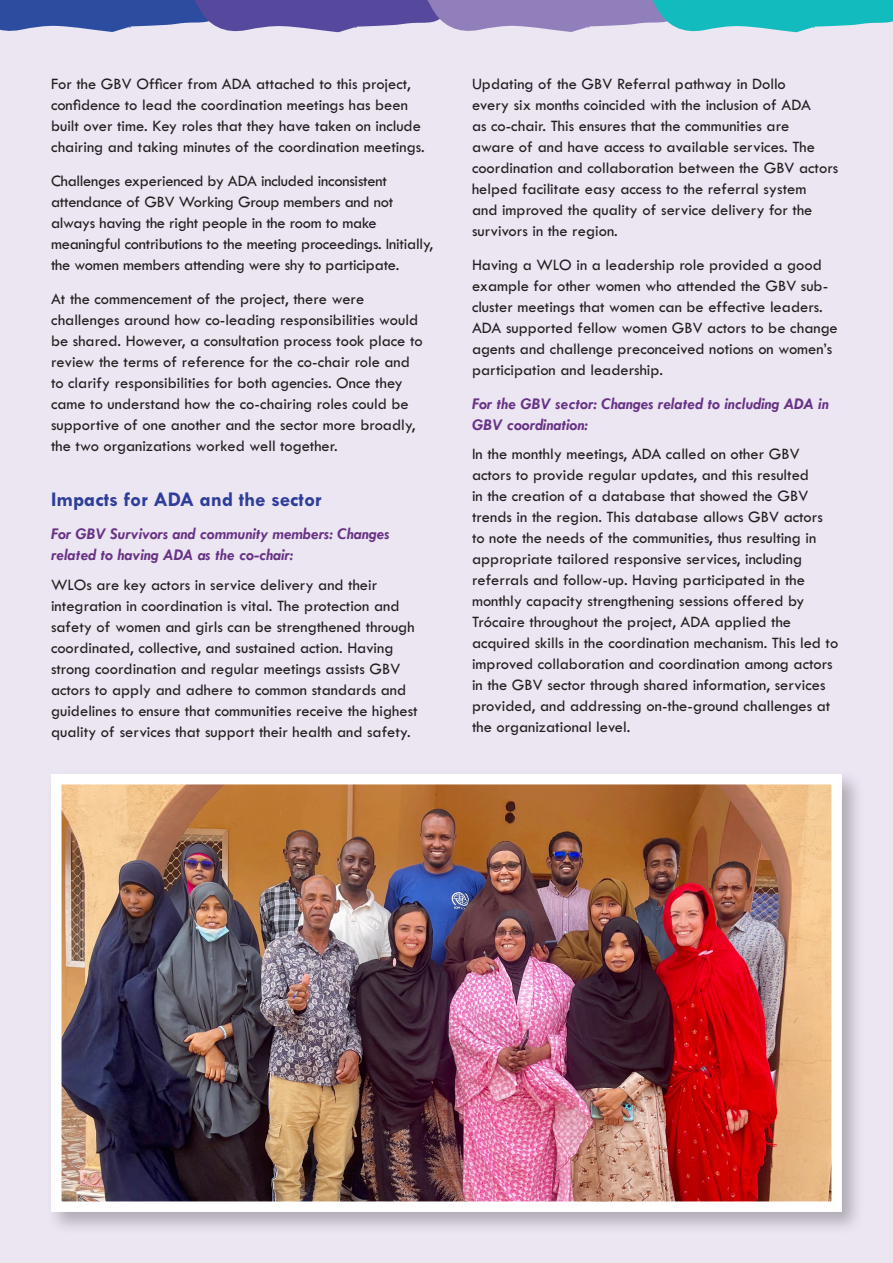
<style>
.page{position:relative;width:893px;height:1263px;background:#ebe6f2}
.page>*{position:absolute;margin:0;border:0;box-sizing:border-box;transform-origin:0 0}
.t1{font:700 21px "Tw Cen MT Std";color:#2e3d99}
.t2{font:16.5px/21px "Tw Cen MT Std";color:#231f20}
.t3{font:italic 700 16.5px/21px "Tw Cen";color:#693385}
</style>
<div class="page">
<div style="left:46px;top:769px;width:819px;height:466px;background:#231f20;opacity:.3"></div>
<img style="left:62px;top:785px;width:769px;height:416px">
<div style="left:51px;top:774px;width:791px;height:438px;border:10px solid #fff"></div>
<svg style="left:0;top:0;width:893px;height:32px"></svg>
<p class="t2" style="left:51px;top:74px;width:375px">For the GBV Officer from ADA attached to this project, confidence to lead the coordination meetings has been built over time. Key roles that they have taken on include chairing and taking minutes of the coordination meetings.</p>
<p class="t2" style="left:51px;top:170px;width:384px">Challenges experienced by ADA included inconsistent attendance of GBV Working Group members and not always having the right people in the room to make meaningful contributions to the meeting proceedings. Initially, the women members attending were shy to participate.</p>
<p class="t2" style="left:51px;top:288px;width:373px">At the commencement of the project, there were challenges around how co-leading responsibilities would be shared. However, a consultation process took place to review the terms of reference for the co-chair role and to clarify responsibilities for both agencies. Once they came to understand how the co-chairing roles could be supportive of one another and the sector more broadly, the two organizations worked well together.</p>
<p class="t1" style="left:51px;top:488px;width:272px">Impacts for ADA and the sector</p>
<p class="t3" style="left:51px;top:523px;width:340px">For GBV Survivors and community members: Changes related to having ADA as the co-chair:</p>
<p class="t2" style="left:51px;top:574px;width:368px">WLOs are key actors in service delivery and their integration in coordination is vital. The protection and safety of women and girls can be strengthened through coordinated, collective, and sustained action. Having strong coordination and regular meetings assists GBV actors to apply and adhere to common standards and guidelines to ensure that communities receive the highest quality of services that support their health and safety.</p>
<p class="t2" style="left:472px;top:74px;width:368px">Updating of the GBV Referral pathway in Dollo<br>every six months coincided with the inclusion of ADA<br>as co-chair. This ensures that the communities are<br>aware of and have access to available services. The coordination and collaboration between the GBV actors helped facilitate easy access to the referral system<br>and improved the quality of service delivery for the survivors in the region.</p>
<p class="t2" style="left:472px;top:254px;width:367px">Having a WLO in a leadership role provided a good example for other women who attended the GBV sub&shy;cluster meetings that women can be effective leaders.<br>ADA supported fellow women GBV actors to be change agents and challenge preconceived notions on women’s participation and leadership.</p>
<p class="t3" style="left:472px;top:392px;width:358px">For the GBV sector: Changes related to including ADA in<br>GBV coordination:</p>
<p class="t2" style="left:472px;top:444px;width:368px">In the monthly meetings, ADA called on other GBV actors to provide regular updates, and this resulted<br>in the creation of a database that showed the GBV trends in the region. This database allows GBV actors to note the needs of the communities, thus resulting in appropriate tailored responsive services, including referrals and follow-up. Having participated in the monthly capacity strengthening sessions offered by Trócaire throughout the project, ADA applied the acquired skills in the coordination mechanism. This led to improved collaboration and coordination among actors in the GBV sector through shared information, services provided, and addressing on-the-ground challenges at the organizational level.</p>
</div>
